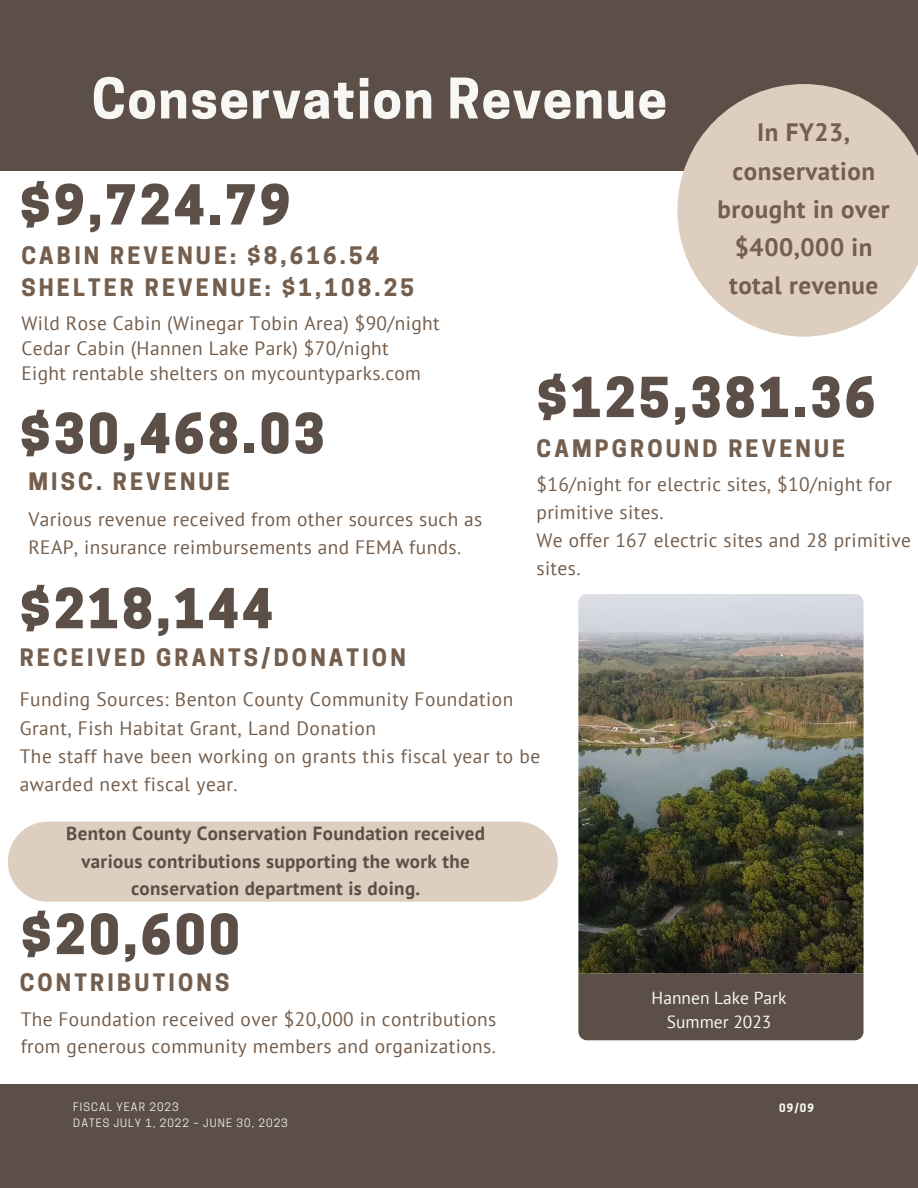
<style>
.page{position:relative;width:918px;height:1188px;background:#fff}
.page>*{position:absolute;margin:0;border:0;box-sizing:border-box;transform-origin:0 0}
.t1{font:700 52.5px "Cooper Hewitt";letter-spacing:.03em;color:#f8f7f4}
.t2{font:800 51.75px "Cooper Hewitt";letter-spacing:.06em;color:#5b4f47}
.t3{font:700 25.05px/38.2px "PT Sans";letter-spacing:.02em;color:#745e4d;text-align:center}
.t4{font:700 22.65px "Cooper Hewitt";letter-spacing:.14em;color:#745e4d}
.t5{font:19.35px/28.2px "PT Sans";letter-spacing:.02em;color:#745e4d}
.t6{font:700 19.05px/27.6px "PT Sans";letter-spacing:.02em;color:#5b4f47;text-align:center}
.t7{font:17.4px "PT Sans";color:#f8f7f4}
.t8{font:10.95px "Cooper Hewitt";letter-spacing:.1em;color:#f8f7f4}
.t9{font:700 10.95px "Cooper Hewitt";color:#f8f7f4}
</style>
<div class="page">
<div style="left:0;top:0;width:918px;height:171px;background:#5b4f47"></div>
<div style="left:0;top:1085px;width:918px;height:103px;background:#5b4f47"></div>
<svg style="left:677px;top:84px;width:241px;height:253px;fill:#decec0"></svg>
<div style="left:8px;top:822px;width:550px;height:80px;background:#decec0;border-radius:40px"></div>
<div style="left:578px;top:974px;width:286px;height:66px;background:#5b4f47"></div>
<img style="left:578px;top:594px;width:286px;height:380px">
<p class="t1" style="left:92px;top:79px;width:577px">Conservation Revenue</p>
<p class="t2" style="left:20px;top:186px;width:272px">$9,724.79</p>
<p class="t4" style="left:21px;top:247px;width:360px">CABIN REVENUE: $8,616.54</p>
<p class="t4" style="left:21px;top:280px;width:394px">SHELTER REVENUE: $1,108.25</p>
<p class="t3" style="left:718px;top:113px;width:174px">In FY23, conservation brought in over $400,000 in total revenue</p>
<p class="t5" style="left:21px;top:309px;width:420px">Wild Rose Cabin (Winegar Tobin Area) $90/night</p>
<p class="t5" style="left:21px;top:334px;width:369px">Cedar Cabin (Hannen Lake Park) $70/night</p>
<p class="t5" style="left:21px;top:358px;width:401px">Eight rentable shelters on mycountyparks.com</p>
<p class="t2" style="left:20px;top:414px;width:306px">$30,468.03</p>
<p class="t4" style="left:28px;top:473px;width:203px">MISC. REVENUE</p>
<p class="t5" style="left:28px;top:505px;width:456px">Various revenue received from other sources such as<br>REAP, insurance reimbursements and FEMA funds.</p>
<p class="t2" style="left:20px;top:589px;width:255px">$218,144</p>
<p class="t4" style="left:20px;top:649px;width:388px">RECEIVED GRANTS/DONATION</p>
<p class="t2" style="left:536px;top:378px;width:341px">$125,381.36</p>
<p class="t4" style="left:536px;top:440px;width:310px">CAMPGROUND REVENUE</p>
<p class="t5" style="left:536px;top:470px;width:357px">$16/night for electric sites, $10/night for primitive sites.</p>
<p class="t5" style="left:536px;top:526px;width:376px">We offer 167 electric sites and 28 primitive sites.</p>
<p class="t5" style="left:20px;top:685px;width:495px">Funding Sources: Benton County Community Foundation<br>Grant, Fish Habitat Grant, Land Donation</p>
<p class="t5" style="left:20px;top:741px;width:522px">The staff have been working on grants this fiscal year to be awarded next fiscal year.</p>
<p class="t6" style="left:66px;top:819px;width:420px">Benton County Conservation Foundation received various contributions supporting the work the conservation department is doing.</p>
<p class="t2" style="left:21px;top:915px;width:221px">$20,600</p>
<p class="t4" style="left:20px;top:974px;width:211px">CONTRIBUTIONS</p>
<p class="t5" style="left:21px;top:1005px;width:477px;line-height:27.5px">The Foundation received over $20,000 in contributions from generous community members and organizations.</p>
<p class="t8" style="left:73px;top:1102px;width:107px">FISCAL YEAR 2023</p>
<p class="t8" style="left:73px;top:1119px;width:216px">DATES JULY 1, 2022 – JUNE 30, 2023</p>
<p class="t7" style="left:652px;top:987px;width:136px">Hannen Lake Park</p>
<p class="t7" style="left:667px;top:1011px;width:106px">Summer 2023</p>
<p class="t9" style="left:779px;top:1104px;width:37px">09/09</p>
</div>
